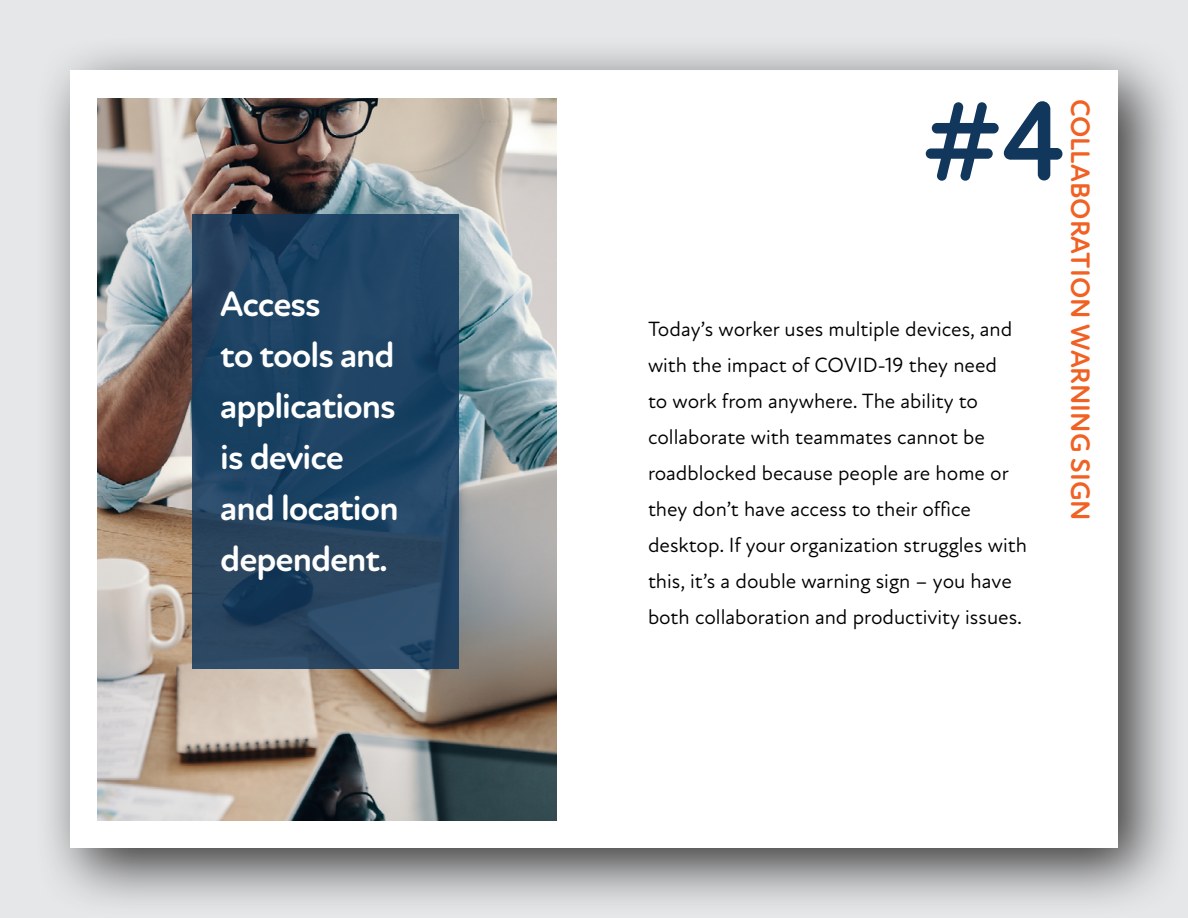
<style>
.page{position:relative;width:1188px;height:918px;background:#e6e7e8}
.page>*{position:absolute;margin:0;border:0;box-sizing:border-box;transform-origin:0 0}
.t1{font:700 114.3px "Atten Round New";color:#11375c}
.t2{font:700 36px/51px "Atten Round New";letter-spacing:-.03em;color:#fff}
.t3{font:700 27.3px "Atten Round New";color:#f16123}
.t4{font:21px/36px "Atten Round New";color:#000}
</style>
<div class="page">
<div style="left:34px;top:35px;width:1154px;height:883px;background:#000;opacity:.77"></div>
<div style="left:70px;top:70px;width:1048px;height:778px;background:#fff"></div>
<img style="left:97px;top:98px;width:459px;height:723px">
<svg style="left:193px;top:214px;width:266px;height:455px;background:#214362"></svg>
<h2 class="t2" style="left:220px;top:280px;width:180px">Access<br>to tools and applications is device and location dependent.</h2>
<h1 class="t1" style="left:922px;top:73px;width:145px">#4</h1>
<p class="t4" style="left:648px;top:311px;width:380px">Today’s worker uses multiple devices, and with the impact of COVID-19 they need<br>to work from anywhere. The ability to collaborate with teammates cannot be roadblocked because people are home or they don’t have access to their office desktop. If your organization struggles with this, it’s a double warning sign – you have both collaboration and productivity issues.</p>
<h3 class="t3" style="left:1097px;top:99px;width:423px;rotate:90deg">COLLABORATION WARNING SIGN</h3>
</div>
